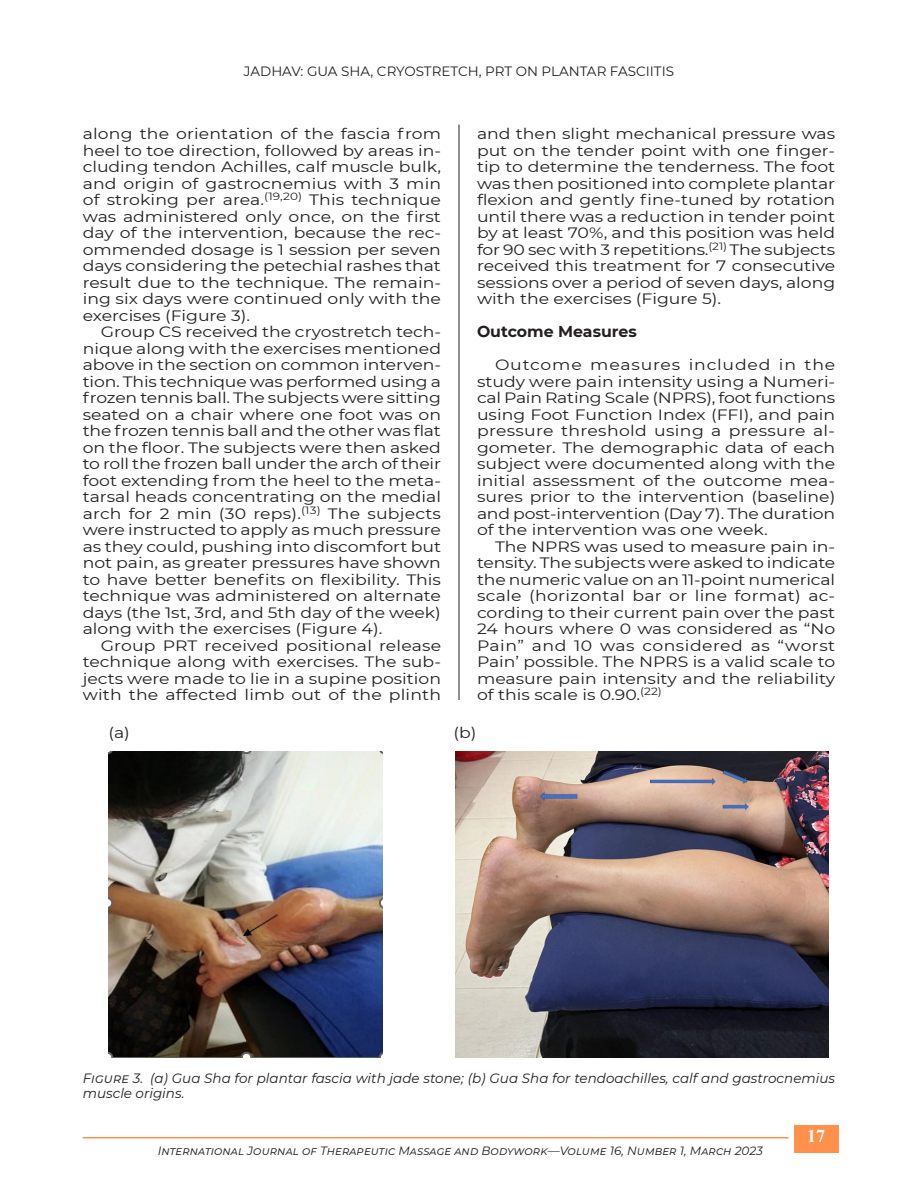
<style>
.page{position:relative;width:918px;height:1188px;background:#fff}
.page>*{position:absolute;margin:0;border:0;box-sizing:border-box;transform-origin:0 0}
.t1{font:700 18px "Times New Roman";color:#fff}
.Subhead_2{font:700 15.75px "Montserrat";color:#231f20}
.Body_text{font:15px/16.5px "Montserrat";color:#231f20;text-align:justify;scale:1.15 1}
.t2{font:italic 13.5px/15px "Montserrat";color:#231f20}
.t3{font:13.5px "Montserrat";color:#231f20}
.t4{font:italic 12px "Montserrat";color:#231f20}
</style>
<div class="page">
<div style="left:795px;top:1125px;width:44px;height:28px;background:#ff914d"></div>
<hr style="left:83px;top:1137px;width:706px;height:1px;background:#ff914d">
<hr style="left:459px;top:124px;width:1px;height:576px;background:#231f20">
<img style="left:455px;top:752px;width:373px;height:306px">
<img style="left:108px;top:752px;width:275px;height:306px">
<p class="t3" style="left:244px;top:62px;width:432px">JADHAV: GUA SHA, CRYOSTRETCH, PRT ON PLANTAR FASCIITIS</p>
<p class="Body_text" style="left:83px;top:125px;width:313px">along the orientation of the fascia from heel to toe direction, followed by areas in&shy;cluding tendon Achilles, calf muscle bulk, and origin of gastrocnemius with 3 min of stroking per area.<sup>(19,20)</sup> This technique was administered only once, on the first day of the intervention, because the rec&shy;ommended dosage is 1 session per seven days considering the petechial rashes that result due to the technique. The remain&shy;ing six days were continued only with the exercises (Figure 3).</p>
<p class="Body_text" style="left:83px;top:323px;width:313px;text-indent:18px">Group CS received the cryostretch tech&shy;nique along with the exercises mentioned above in the section on common interven&shy;tion. This technique was performed using a frozen tennis ball. The subjects were sitting seated on a chair where one foot was on the frozen tennis ball and the other was flat on the floor. The subjects were then asked to roll the frozen ball under the arch of their foot extending from the heel to the meta&shy;tarsal heads concentrating on the medial arch for 2 min (30 reps).<sup>(13)</sup> The subjects were instructed to apply as much pressure as they could, pushing into discomfort but not pain, as greater pressures have shown to have better benefits on flexibility. This technique was administered on alternate days (the 1st, 3rd, and 5th day of the week) along with the exercises (Figure 4).</p>
<p class="Body_text" style="left:83px;top:636px;width:313px;text-indent:18px">Group PRT received positional release technique along with exercises. The sub&shy;jects were made to lie in a supine position with the affected limb out of the plinth</p>
<p class="Body_text" style="left:477px;top:125px;width:313px">and then slight mechanical pressure was put on the tender point with one finger&shy;tip to determine the tenderness. The foot was then positioned into complete plantar flexion and gently fine-tuned by rotation until there was a reduction in tender point by at least 70%, and this position was held for 90 sec with 3 repetitions.<sup>(21)</sup> The subjects received this treatment for 7 consecutive sessions over a period of seven days, along with the exercises (Figure 5).</p>
<p class="Subhead_2" style="left:477px;top:320px;width:161px">Outcome Measures</p>
<p class="Body_text" style="left:477px;top:356px;width:313px;text-indent:18px">Outcome measures included in the study were pain intensity using a Numeri&shy;cal Pain Rating Scale (NPRS), foot functions using Foot Function Index (FFI), and pain pressure threshold using a pressure al&shy;gometer. The demographic data of each subject were documented along with the initial assessment of the outcome mea&shy;sures prior to the intervention (baseline) and post-intervention (Day 7). The duration of the intervention was one week.</p>
<p class="Body_text" style="left:477px;top:537px;width:313px;text-indent:18px">The NPRS was used to measure pain in&shy;tensity. The subjects were asked to indicate the numeric value on an 11-point numerical scale (horizontal bar or line format) ac&shy;cording to their current pain over the past 24 hours where 0 was considered as “No Pain” and 10 was considered as “worst Pain’ possible. The NPRS is a valid scale to measure pain intensity and the reliability of this scale is 0.90.<sup>(22)</sup></p>
<p class="Body_text" style="left:108px;top:723px;width:20px">(a)</p>
<p class="Body_text" style="left:453px;top:723px;width:22px">(b)</p>
<p class="t2" style="left:83px;top:1070px;width:754px">Figure 3. (a) Gua Sha for plantar fascia with jade stone; (b) Gua Sha for tendoachilles, calf and gastrocnemius muscle origins.</p>
<p class="t4" style="left:158px;top:1142px;width:607px">International Journal of Therapeutic Massage and Bodywork—Volume 16, Number 1, March 2023</p>
<p class="t1" style="left:807px;top:1123px;width:19px">17</p>
</div>
